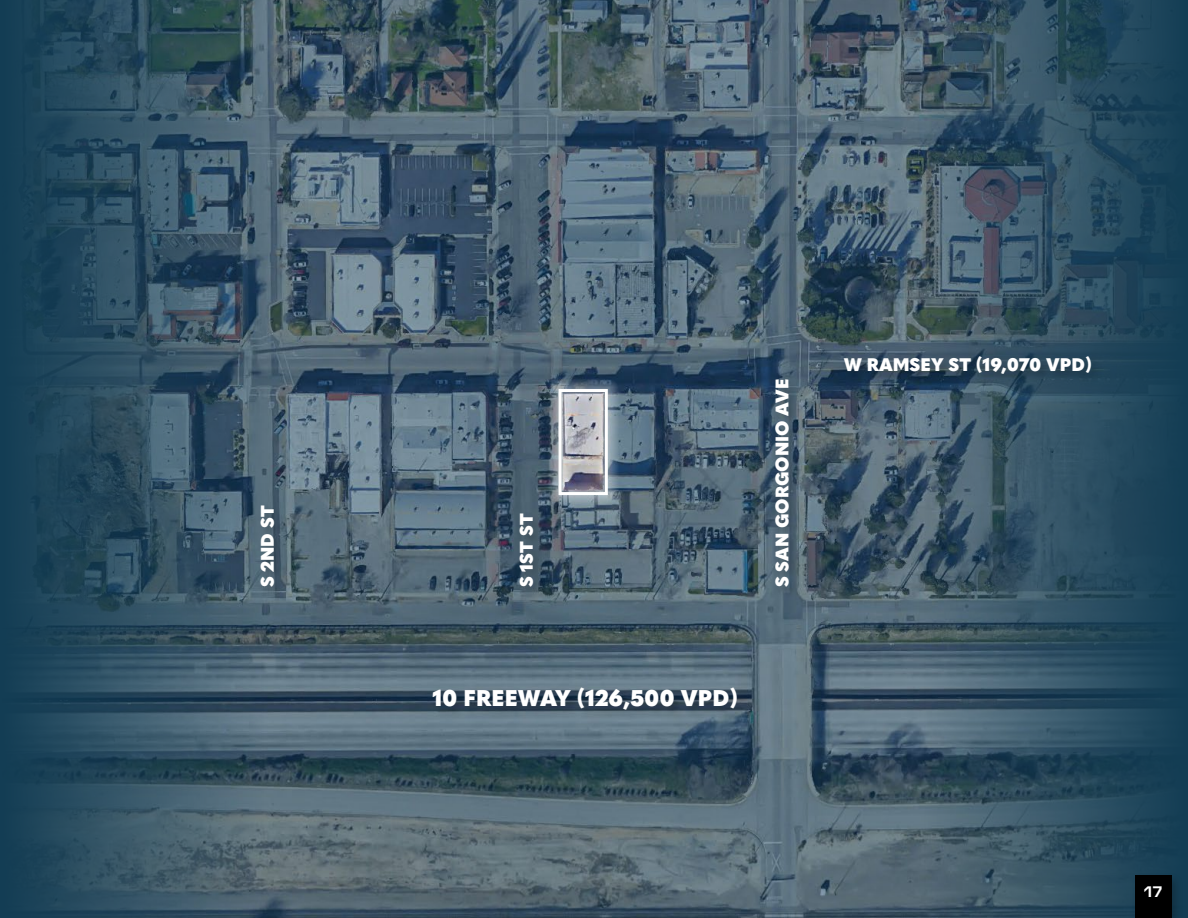
<style>
.page{position:relative;width:1188px;height:918px;background:#fff}
.page>*{position:absolute;margin:0;border:0;box-sizing:border-box;transform-origin:0 0}
.t1{font:900 22.5px "Quasimoda";color:#fff}
.t2{font:900 18px "Quasimoda";color:#fff}
.t3{font:700 15px "Transducer";color:#fff}
</style>
<div class="page">
<img style="left:264px;top:0;width:660px;height:918px">
<div style="left:515px;top:510px;width:30px;height:89px;background:#000;opacity:.25"></div>
<div style="left:771px;top:376px;width:30px;height:223px;background:#000;opacity:.25"></div>
<div style="left:429px;top:685px;width:320px;height:37px;background:#000;opacity:.25"></div>
<svg style="left:0;top:0;width:264px;height:918px;background:#2e4d60"></svg>
<svg style="left:924px;top:0;width:264px;height:918px;background:#304f61"></svg>
<div style="left:841px;top:354px;width:263px;height:33px;background:#000;opacity:.25"></div>
<div style="left:256px;top:501px;width:30px;height:98px;background:#000;opacity:.25"></div>
<div style="left:548px;top:378px;width:71px;height:127px;background:#fff;opacity:.75"></div>
<div style="left:559px;top:389px;width:49px;height:106px;border:3px solid #fff"></div>
<div style="left:1131px;top:872px;width:53px;height:46px;background:#000;opacity:.25"></div>
<div style="left:1135px;top:876px;width:36px;height:42px;background:#000"></div>
<p class="t2" style="left:253px;top:587px;width:84px;rotate:-90deg">S 2ND ST</p>
<p class="t2" style="left:512px;top:587px;width:75px;rotate:-90deg">S 1ST ST</p>
<p class="t2" style="left:768px;top:587px;width:210px;rotate:-90deg">S SAN GORGONIO AVE</p>
<p class="t1" style="left:432px;top:681px;width:307px">10 FREEWAY (126,500 VPD)</p>
<p class="t2" style="left:844px;top:351px;width:250px">W RAMSEY ST (19,070 VPD)</p>
<p class="t3" style="left:1144px;top:881px;width:19px">17</p>
</div>
